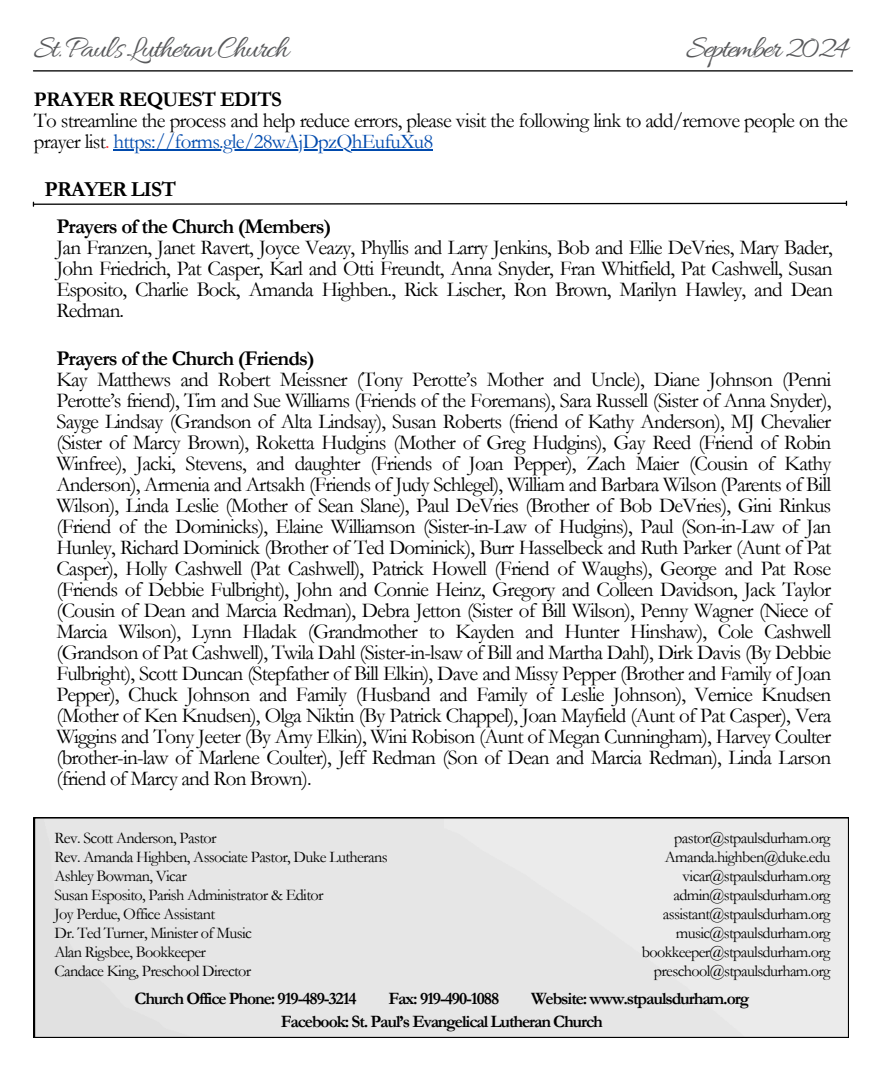
<style>
.page{position:relative;width:882px;height:1071px;background:#fff}
.page>*{position:absolute;margin:0;border:0;box-sizing:border-box;transform-origin:0 0}
.t1{font:32.38px "Allura";letter-spacing:-.06em;color:#58595b}
.t2{font:700 21.53px "Garamond";letter-spacing:-.04em;color:#000}
.t3{font:21.18px/21px "Garamond";letter-spacing:-.04em;color:#000}
.t4{font:21px/21px "Garamond";letter-spacing:-.035em;color:#000}
.t5{font:700 17.5px/23.6px "Garamond";letter-spacing:-.06em;color:#000}
.t6{font:16.28px "Garamond";letter-spacing:-.04em;color:#000}
.s1{font-weight:700}
.s2{color:#ff3131}
.s3{color:#004aad}
</style>
<div class="page">
<hr style="left:33px;top:70px;width:819px;height:2px;background:#000">
<div style="left:34px;top:817px;width:815px;height:221px;background:#e6e6e6"></div>
<svg style="left:32px;top:201px;width:815px;height:5px"></svg>
<hr style="left:114px;top:149px;width:319px;height:2px;background:#004aad">
<h1 class="t1" style="left:34px;top:30px;width:257px">St. Paul‘s Lutheran Church</h1>
<h3 class="t1" style="left:686px;top:30px;width:164px">September 2024</h3>
<h4 class="t4" style="left:34px;top:89px;width:815px"><span class="s1">PRAYER REQUEST EDITS<br></span>To streamline the process and help reduce errors, please visit the following link to add/remove people on the prayer list<span class="s2">.</span> <span class="s3">https://forms.gle/28wAjDpzQhEufuXu8</span></h4>
<p class="t2" style="left:45px;top:177px;width:133px">PRAYER LIST</p>
<p class="t3" style="left:56px;top:217px;width:778px"><span class="s1">Prayers of the Church (Members)<br></span>Jan Franzen, Janet Ravert, Joyce Veazy, Phyllis and Larry Jenkins, Bob and Ellie DeVries, Mary Bader, John Friedrich, Pat Casper, Karl and Otti Freundt, Anna Snyder, Fran Whitfield, Pat Cashwell, Susan Esposito, Charlie Bock, Amanda Highben., Rick Lischer, Ron Brown, Marilyn Hawley, and Dean Redman.</p>
<p class="t3" style="left:56px;top:348px;width:776px"><span class="s1">Prayers of the Church (Friends)<br></span>Kay Matthews and Robert Meissner (Tony Perotte’s Mother and Uncle), Diane Johnson (Penni Perotte’s friend), Tim and Sue Williams (Friends of the Foremans), Sara Russell (Sister of Anna Snyder), Sayge Lindsay (Grandson of Alta Lindsay), Susan Roberts (friend of Kathy Anderson), MJ Chevalier (Sister of Marcy Brown), Roketta Hudgins (Mother of Greg Hudgins), Gay Reed (Friend of Robin Winfree), Jacki, Stevens, and daughter (Friends of Joan Pepper), Zach Maier (Cousin of Kathy Anderson), Armenia and Artsakh (Friends of Judy Schlegel), William and Barbara Wilson (Parents of Bill Wilson), Linda Leslie (Mother of Sean Slane), Paul DeVries (Brother of Bob DeVries), Gini Rinkus (Friend of the Dominicks), Elaine Williamson (Sister-in-Law of Hudgins), Paul (Son-in-Law of Jan Hunley, Richard Dominick (Brother of Ted Dominick), Burr Hasselbeck and Ruth Parker (Aunt of Pat Casper), Holly Cashwell (Pat Cashwell), Patrick Howell (Friend of Waughs), George and Pat Rose (Friends of Debbie Fulbright), John and Connie Heinz, Gregory and Colleen Davidson, Jack Taylor (Cousin of Dean and Marcia Redman), Debra Jetton (Sister of Bill Wilson), Penny Wagner (Niece of Marcia Wilson), Lynn Hladak (Grandmother to Kayden and Hunter Hinshaw), Cole Cashwell (Grandson of Pat Cashwell), Twila Dahl (Sister-in-lsaw of Bill and Martha Dahl), Dirk Davis (By Debbie Fulbright), Scott Duncan (Stepfather of Bill Elkin), Dave and Missy Pepper (Brother and Family of Joan Pepper), Chuck Johnson and Family (Husband and Family of Leslie Johnson), Vernice Knudsen (Mother of Ken Knudsen), Olga Niktin (By Patrick Chappel), Joan Mayfield (Aunt of Pat Casper), Vera Wiggins and Tony Jeeter (By Amy Elkin), Wini Robison (Aunt of Megan Cunningham), Harvey Coulter (brother-in-law of Marlene Coulter), Jeff Redman (Son of Dean and Marcia Redman), Linda Larson (friend of Marcy and Ron Brown).</p>
<h2 class="t6" style="left:54px;top:829px;width:164px">Rev. Scott Anderson, Pastor</h2>
<h3 class="t6" style="left:54px;top:848px;width:335px">Rev. Amanda Highben, Associate Pastor, Duke Lutherans</h3>
<h3 class="t6" style="left:54px;top:867px;width:134px">Ashley Bowman, Vicar</h3>
<p class="t6" style="left:54px;top:886px;width:271px">Susan Esposito, Parish Administrator &amp; Editor</p>
<p class="t6" style="left:54px;top:905px;width:162px">Joy Perdue, Office Assistant</p>
<p class="t6" style="left:54px;top:924px;width:199px">Dr. Ted Turner, Minister of Music</p>
<p class="t6" style="left:54px;top:943px;width:153px">Alan Rigsbee, Bookkeeper</p>
<p class="t6" style="left:54px;top:962px;width:198px">Candace King, Preschool Director</p>
<p class="t6" style="left:674px;top:829px;width:158px">pastor@stpaulsdurham.org</p>
<p class="t6" style="left:665px;top:848px;width:167px">Amanda.highben@duke.edu</p>
<p class="t6" style="left:683px;top:867px;width:149px">vicar@stpaulsdurham.org</p>
<p class="t6" style="left:673px;top:886px;width:159px">admin@stpaulsdurham.org</p>
<p class="t6" style="left:663px;top:905px;width:169px">assistant@stpaulsdurham.org</p>
<p class="t6" style="left:676px;top:924px;width:156px">music@stpaulsdurham.org</p>
<p class="t6" style="left:642px;top:943px;width:190px">bookkeeper@stpaulsdurham.org</p>
<p class="t6" style="left:654px;top:962px;width:178px">preschool@stpaulsdurham.org</p>
<p class="t5" style="left:281px;top:986px;width:470px;text-indent:250px">Website: www.stpaulsdurham.org<br>Facebook: St. Paul’s Evangelical Lutheran Church</p>
<p class="t5" style="left:135px;top:986px;width:224px">Church Office Phone: 919-489-3214</p>
<p class="t5" style="left:389px;top:986px;width:112px">Fax: 919-490-1088</p>
</div>
